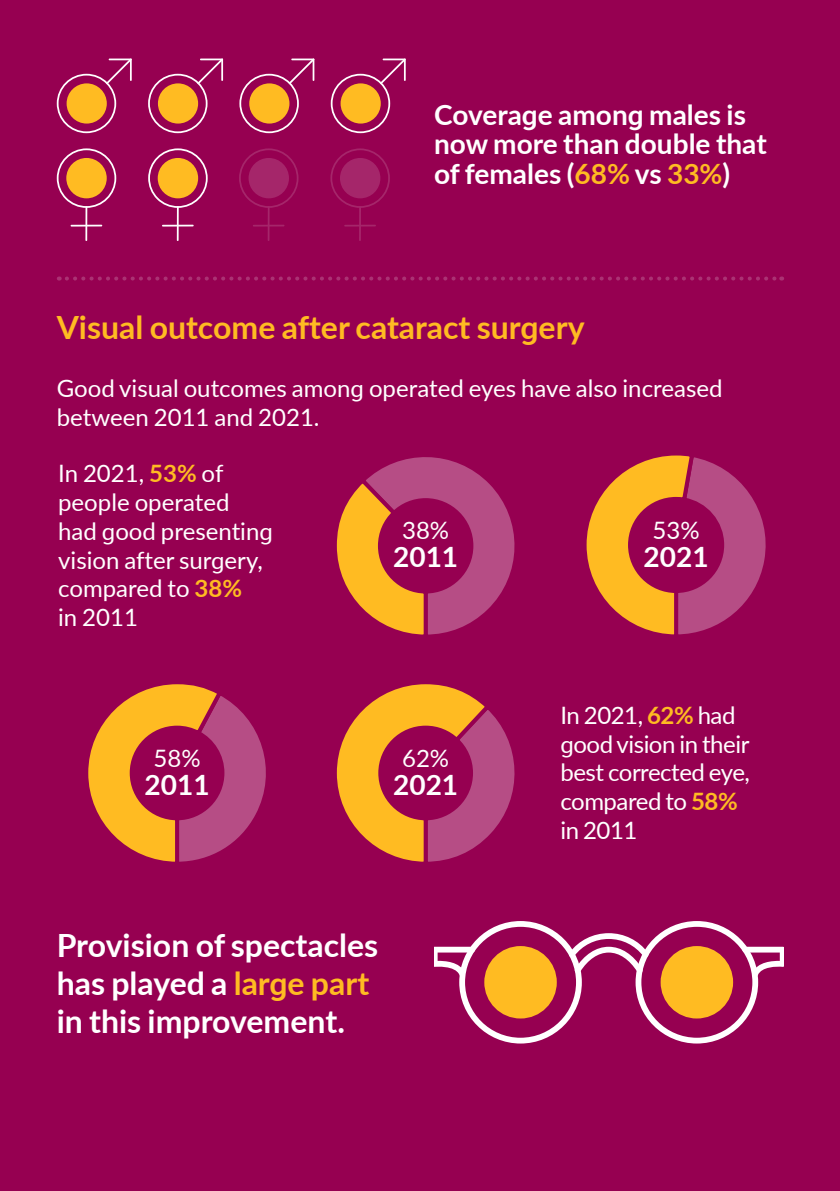
<style>
.page{position:relative;width:840px;height:1191px;background:#fff}
.page>*{position:absolute;margin:0;border:0;box-sizing:border-box;transform-origin:0 0}
.t1{font:700 32px/38.4px "Lato";color:#fff}
.t2{font:700 32px "Lato";color:#fb2}
.t3{font:700 28px/29.2px "Lato";color:#fff}
.t4{font:24px/28.8px "Lato";color:#fff}
.t5{font:24px/28.8px "Lato";letter-spacing:-.02em;color:#fff}
.s1{color:#fb2}
.s2{font-weight:700;color:#fb2}
</style>
<div class="page">
<div style="left:0;top:0;width:839px;height:1191px;background:#960051"></div>
<svg style="left:67px;top:276px;width:714px;height:4px"></svg>
<svg style="left:336px;top:457px;width:179px;height:178px"></svg>
<svg style="left:586px;top:455px;width:180px;height:180px"></svg>
<svg style="left:88px;top:684px;width:178px;height:178px"></svg>
<svg style="left:336px;top:684px;width:179px;height:178px"></svg>
<svg style="left:57px;top:58px;width:75px;height:75px"></svg>
<div style="left:67px;top:83px;width:40px;height:41px;background:#fb2;border-radius:50%"></div>
<svg style="left:148px;top:58px;width:75px;height:75px"></svg>
<div style="left:158px;top:83px;width:40px;height:41px;background:#fb2;border-radius:50%"></div>
<svg style="left:239px;top:58px;width:75px;height:75px"></svg>
<div style="left:249px;top:83px;width:40px;height:41px;background:#fb2;border-radius:50%"></div>
<svg style="left:330px;top:58px;width:75px;height:75px"></svg>
<div style="left:340px;top:83px;width:40px;height:41px;background:#fb2;border-radius:50%"></div>
<svg style="left:57px;top:148px;width:59px;height:60px"></svg>
<hr style="left:85px;top:206px;width:2px;height:35px;background:#fff">
<hr style="left:71px;top:225px;width:31px;height:1px;background:#fff">
<div style="left:66px;top:158px;width:41px;height:40px;background:#fb2;border-radius:50%"></div>
<svg style="left:239px;top:148px;width:59px;height:60px"></svg>
<hr style="left:267px;top:206px;width:2px;height:35px;background:#fff">
<hr style="left:253px;top:225px;width:31px;height:1px;background:#fff">
<div style="left:248px;top:158px;width:41px;height:40px;background:#a5266a;border-radius:50%"></div>
<svg style="left:148px;top:148px;width:59px;height:60px"></svg>
<hr style="left:177px;top:206px;width:2px;height:35px;background:#fff">
<hr style="left:162px;top:225px;width:31px;height:1px;background:#fff">
<div style="left:158px;top:158px;width:40px;height:40px;background:#fb2;border-radius:50%"></div>
<svg style="left:330px;top:148px;width:60px;height:60px"></svg>
<hr style="left:359px;top:206px;width:2px;height:35px;background:#fff">
<hr style="left:344px;top:225px;width:31px;height:1px;background:#fff">
<div style="left:340px;top:158px;width:40px;height:40px;background:#a5266a;border-radius:50%"></div>
<svg style="left:434px;top:921px;width:348px;height:122px"></svg>
<p class="t3" style="left:434px;top:99px;width:334px">Coverage among males is now more than double that of females (<span class="s1">68%</span> vs <span class="s1">33%</span>)</p>
<h3 class="t2" style="left:57px;top:304px;width:529px">Visual outcome after cataract surgery</h3>
<p class="t4" style="left:57px;top:372px;width:667px">Good visual outcomes among operated eyes have also increased between 2011 and 2021.</p>
<p class="t4" style="left:58px;top:458px;width:216px">In 2021, <span class="s2">53%</span> of people operated had good presenting vision after surgery, compared to <span class="s2">38%<br></span>in 2011</p>
<p class="t4" style="left:652px;top:514px;width:49px">53%</p>
<p class="t3" style="left:643px;top:540px;width:66px">2021</p>
<p class="t4" style="left:402px;top:515px;width:49px">38%</p>
<p class="t3" style="left:393px;top:541px;width:66px">2011</p>
<p class="t4" style="left:153px;top:742px;width:49px">58%</p>
<p class="t3" style="left:144px;top:768px;width:66px">2011</p>
<p class="t4" style="left:402px;top:742px;width:49px">62%</p>
<p class="t3" style="left:393px;top:768px;width:66px">2021</p>
<p class="t1" style="left:57px;top:924px;width:323px">Provision of spectacles has played a <span class="s1">large part </span>in this improvement.</p>
<p class="t5" style="left:560px;top:699px;width:191px">In 2021, <span class="s2">62%</span> had good vision in their best corrected eye, compared to <span class="s2">58% </span>in 2011</p>
</div>
